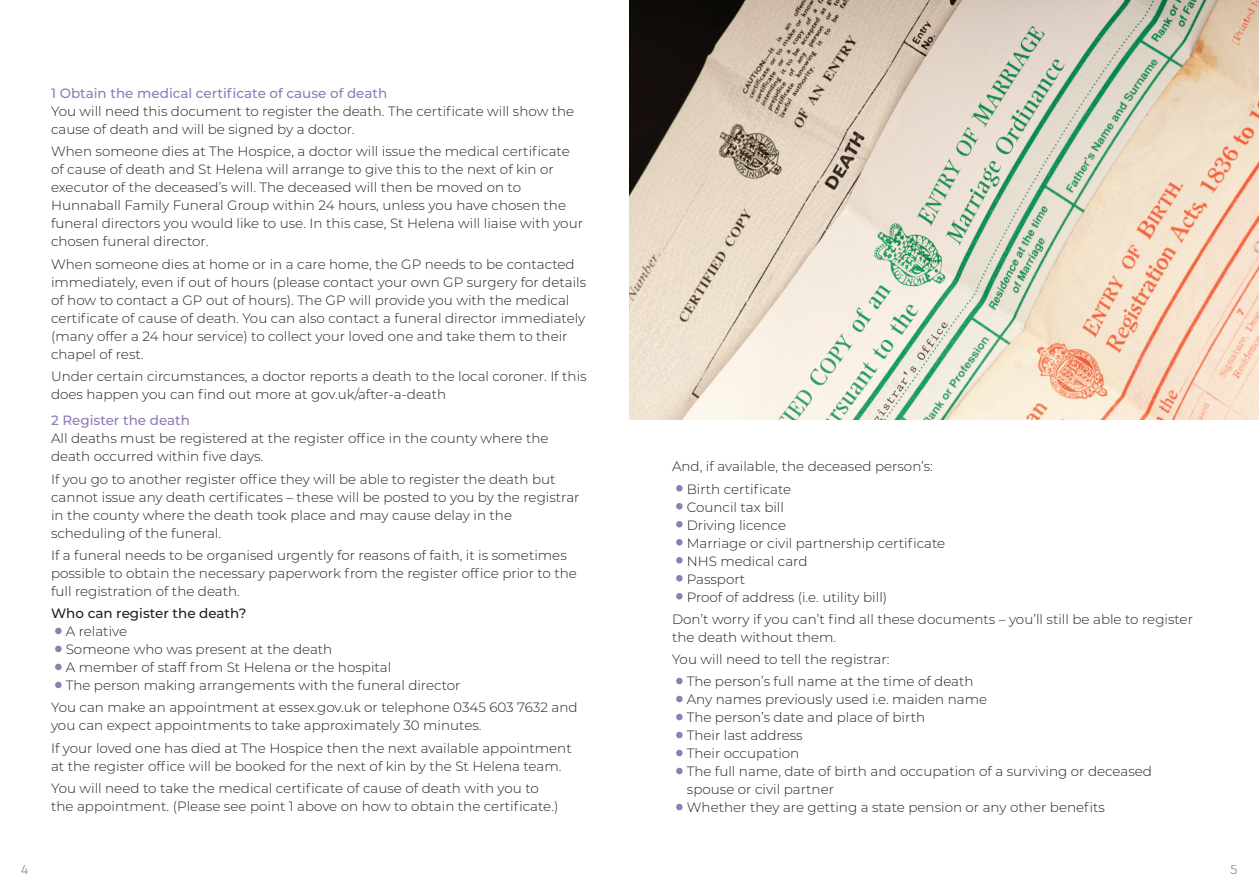
<style>
.page{position:relative;width:1259px;height:893px;background:#fff}
.page>*{position:absolute;margin:0;border:0;box-sizing:border-box;transform-origin:0 0}
._9_12_body_text_1{font:300 13.5px/18px "Montserrat";color:#231f20}
._9_12_purple_subhead{font:300 13.5px/18px "Montserrat";color:#231f20}
._9_12_body_text_1-2{font:500 13.5px "Montserrat";color:#231f20}
.t1{font:300 13.5px "Cera PRO";color:#697292}
.s1{font-weight:500;color:#937bb8}
.s2{font-size:52.5px;color:#937bb8}
</style>
<div class="page">
<img style="left:629px;top:0;width:630px;height:420px">
<p class="_9_12_purple_subhead" style="left:51px;top:84px;width:525px"><span class="s1">1 Obtain the medical certificate of cause of death<br></span>You will need this document to register the death. The certificate will show the cause of death and will be signed by a doctor.</p>
<p class="_9_12_body_text_1" style="left:51px;top:142px;width:533px">When someone dies at The Hospice, a doctor will issue the medical certificate of cause of death and St Helena will arrange to give this to the next of kin or executor of the deceased’s will. The deceased will then be moved on to Hunnaball Family Funeral Group within 24 hours, unless you have chosen the funeral directors you would like to use. In this case, St Helena will liaise with your chosen funeral director.</p>
<p class="_9_12_body_text_1" style="left:51px;top:254px;width:537px">When someone dies at home or in a care home, the GP needs to be contacted immediately, even if out of hours (please contact your own GP surgery for details of how to contact a GP out of hours). The GP will provide you with the medical certificate of cause of death. You can also contact a funeral director immediately (many offer a 24 hour service) to collect your loved one and take them to their chapel of rest.</p>
<p class="_9_12_body_text_1" style="left:51px;top:367px;width:537px">Under certain circumstances, a doctor reports a death to the local coroner. If this does happen you can find out more at gov.uk/after-a-death</p>
<p class="_9_12_purple_subhead" style="left:51px;top:411px;width:499px"><span class="s1">2 Register the death<br></span>All deaths must be registered at the register office in the county where the death occurred within five days.</p>
<p class="_9_12_body_text_1" style="left:51px;top:469px;width:530px">If you go to another register office they will be able to register the death but cannot issue any death certificates – these will be posted to you by the registrar in the county where the death took place and may cause delay in the scheduling of the funeral.</p>
<p class="_9_12_body_text_1" style="left:51px;top:546px;width:527px">If a funeral needs to be organised urgently for reasons of faith, it is sometimes possible to obtain the necessary paperwork from the register office prior to the full registration of the death.</p>
<p class="_9_12_body_text_1-2" style="left:51px;top:604px;width:197px">Who can register the death?</p>
<p class="_9_12_body_text_1" style="left:51px;top:622px;width:78px"><span class="s2">•</span>A relative</p>
<p class="_9_12_body_text_1" style="left:51px;top:640px;width:283px"><span class="s2">•</span>Someone who was present at the death</p>
<p class="_9_12_body_text_1" style="left:51px;top:658px;width:342px"><span class="s2">•</span>A member of staff from St Helena or the hospital</p>
<p class="_9_12_body_text_1" style="left:51px;top:676px;width:411px"><span class="s2">•</span>The person making arrangements with the funeral director</p>
<p class="_9_12_body_text_1" style="left:51px;top:698px;width:528px">You can make an appointment at essex.gov.uk or telephone 0345 603 7632 and you can expect appointments to take approximately 30 minutes.</p>
<p class="_9_12_body_text_1" style="left:51px;top:738px;width:522px">If your loved one has died at The Hospice then the next available appointment at the register office will be booked for the next of kin by the St Helena team.</p>
<p class="_9_12_body_text_1" style="left:51px;top:779px;width:509px">You will need to take the medical certificate of cause of death with you to the appointment. (Please see point 1 above on how to obtain the certificate.)</p>
<p class="_9_12_body_text_1" style="left:672px;top:457px;width:262px">And, if available, the deceased person’s:</p>
<p class="_9_12_body_text_1" style="left:672px;top:479px;width:121px"><span class="s2">•</span>Birth certificate</p>
<p class="_9_12_body_text_1" style="left:672px;top:497px;width:113px"><span class="s2">•</span>Council tax bill</p>
<p class="_9_12_body_text_1" style="left:672px;top:515px;width:116px"><span class="s2">•</span>Driving licence</p>
<p class="_9_12_body_text_1" style="left:672px;top:533px;width:275px"><span class="s2">•</span>Marriage or civil partnership certificate</p>
<p class="_9_12_body_text_1" style="left:672px;top:551px;width:137px"><span class="s2">•</span>NHS medical card</p>
<p class="_9_12_body_text_1" style="left:672px;top:569px;width:75px"><span class="s2">•</span>Passport</p>
<p class="_9_12_body_text_1" style="left:672px;top:587px;width:217px"><span class="s2">•</span>Proof of address (i.e. utility bill)</p>
<p class="_9_12_body_text_1" style="left:672px;top:610px;width:522px">Don’t worry if you can’t find all these documents – you’ll still be able to register the death without them.</p>
<p class="_9_12_body_text_1" style="left:672px;top:650px;width:219px">You will need to tell the registrar:</p>
<p class="_9_12_body_text_1" style="left:672px;top:672px;width:303px"><span class="s2">•</span>The person’s full name at the time of death</p>
<p class="_9_12_body_text_1" style="left:672px;top:690px;width:317px"><span class="s2">•</span>Any names previously used i.e. maiden name</p>
<p class="_9_12_body_text_1" style="left:672px;top:708px;width:255px"><span class="s2">•</span>The person’s date and place of birth</p>
<p class="_9_12_body_text_1" style="left:672px;top:726px;width:132px"><span class="s2">•</span>Their last address</p>
<p class="_9_12_body_text_1" style="left:672px;top:744px;width:129px"><span class="s2">•</span>Their occupation</p>
<p class="_9_12_body_text_1" style="left:687px;top:762px;width:466px;text-indent:-15px"><span class="s2">•</span>The full name, date of birth and occupation of a surviving or deceased spouse or civil partner</p>
<p class="_9_12_body_text_1" style="left:672px;top:798px;width:434px"><span class="s2">•</span>Whether they are getting a state pension or any other benefits</p>
<p class="t1" style="left:21px;top:861px;width:9px">4</p>
<p class="t1" style="left:1230px;top:861px;width:9px">5</p>
</div>
